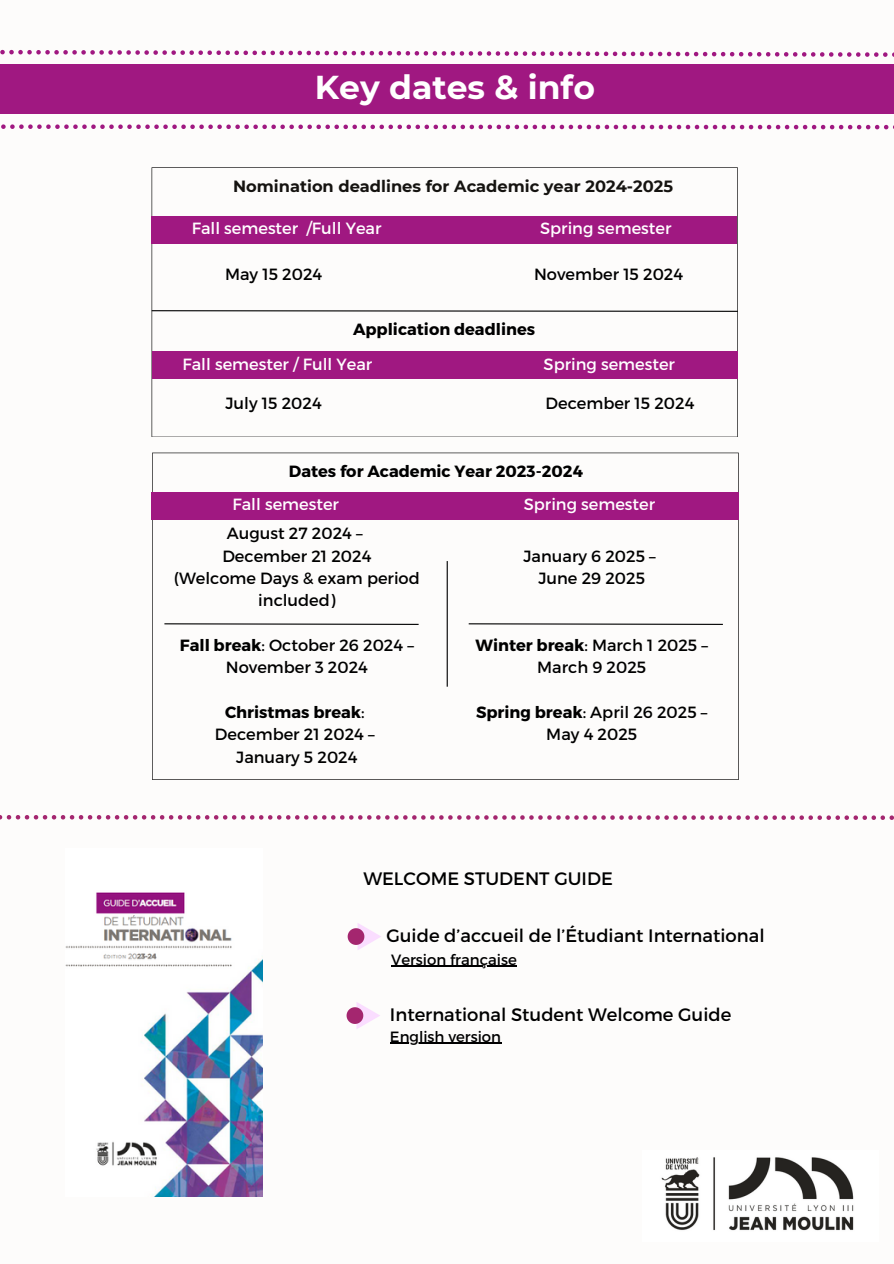
<style>
.page{position:relative;width:894px;height:1264px;background:#fff}
.page>*{position:absolute;margin:0;border:0;box-sizing:border-box;transform-origin:0 0}
.t1{font:700 33px "Montserrat";color:#fff}
.t2{font:18px "Montserrat";color:#000}
.t3{font:16.2px/22.4px "Montserrat";color:#000;text-align:center}
.t4{font:16.2px "Montserrat";color:#fff}
.t5{font:700 16.2px "Montserrat";color:#000}
.t6{font:700 16.2px "Montserrat";color:#151310}
.t7{font:14.85px "Montserrat";color:#000}
.s1{font-weight:700}
</style>
<div class="page">
<div style="left:0;top:0;width:893px;height:1263px;background:#fdfcfb"></div>
<div style="left:0;top:64px;width:893px;height:50px;background:#a01881"></div>
<svg style="left:1px;top:124px;width:888px;height:5px"></svg>
<svg style="left:0;top:49px;width:893px;height:8px"></svg>
<svg style="left:0;top:815px;width:893px;height:5px"></svg>
<img style="left:661px;top:1157px;width:193px;height:74px">
<svg style="left:151px;top:167px;width:586px;height:270px"></svg>
<div style="left:151px;top:216px;width:586px;height:28px;background:#a01881"></div>
<div style="left:152px;top:351px;width:585px;height:27px;background:#a01881"></div>
<svg style="left:152px;top:452px;width:586px;height:328px"></svg>
<div style="left:151px;top:492px;width:587px;height:27px;background:#a01881"></div>
<hr style="left:446px;top:561px;width:1px;height:125px;background:#000">
<svg style="left:151px;top:309px;width:587px;height:3px"></svg>
<svg style="left:163px;top:622px;width:256px;height:3px"></svg>
<svg style="left:467px;top:622px;width:256px;height:3px"></svg>
<svg style="left:347px;top:923px;width:34px;height:27px"></svg>
<svg style="left:346px;top:1002px;width:34px;height:27px"></svg>
<img style="left:66px;top:892px;width:197px;height:304px">
<hr style="left:391px;top:965px;width:125px;height:1px;background:#000">
<hr style="left:390px;top:1042px;width:111px;height:1px;background:#000">
<h4 class="t1" style="left:315px;top:67px;width:281px">Key dates &amp; info</h4>
<h4 class="t6" style="left:233px;top:177px;width:441px">Nomination deadlines for Academic year 2024-2025</h4>
<h4 class="t4" style="left:192px;top:218px;width:191px">Fall semester /Full Year</h4>
<h4 class="t3" style="left:225px;top:262px;width:99px">May 15 2024</h4>
<h4 class="t4" style="left:540px;top:217px;width:133px">Spring semester</h4>
<h4 class="t3" style="left:534px;top:262px;width:150px">November 15 2024</h4>
<h4 class="t5" style="left:353px;top:318px;width:184px">Application deadlines</h4>
<h3 class="t4" style="left:182px;top:353px;width:191px">Fall semester / Full Year</h3>
<h4 class="t4" style="left:543px;top:353px;width:133px">Spring semester</h4>
<h4 class="t3" style="left:225px;top:391px;width:98px">July 15 2024</h4>
<p class="t3" style="left:545px;top:391px;width:150px">December 15 2024</p>
<h2 class="t5" style="left:289px;top:460px;width:295px">Dates for Academic Year 2023-2024</h2>
<p class="t4" style="left:523px;top:493px;width:133px">Spring semester</p>
<h3 class="t4" style="left:232px;top:494px;width:108px">Fall semester</h3>
<h4 class="t3" style="left:174px;top:521px;width:247px">August 27 2024 –<br>December 21 2024<br>(Welcome Days &amp; exam period included)</h4>
<h4 class="t3" style="left:180px;top:633px;width:235px"><span class="s1">Fall break</span>: October 26 2024 –<br>November 3 2024</h4>
<h4 class="t3" style="left:215px;top:700px;width:161px"><span class="s1">Christmas break</span>:<br>December 21 2024 –</h4>
<h4 class="t3" style="left:236px;top:745px;width:123px">January 5 2024</h4>
<h3 class="t3" style="left:523px;top:544px;width:134px">January 6 2025 –<br>June 29 2025</h3>
<h4 class="t3" style="left:475px;top:633px;width:234px"><span class="s1">Winter break</span>: March 1 2025 –<br>March 9 2025</h4>
<h4 class="t3" style="left:476px;top:700px;width:233px"><span class="s1">Spring break</span>: April 26 2025 –<br>May 4 2025</h4>
<h4 class="t2" style="left:363px;top:866px;width:251px">WELCOME STUDENT GUIDE</h4>
<p class="t2" style="left:386px;top:923px;width:379px">Guide d’accueil de l’Étudiant International</p>
<h4 class="t7" style="left:391px;top:949px;width:127px">Version française</h4>
<p class="t2" style="left:390px;top:1003px;width:343px">International Student Welcome Guide</p>
<p class="t7" style="left:390px;top:1026px;width:113px">English version</p>
</div>
